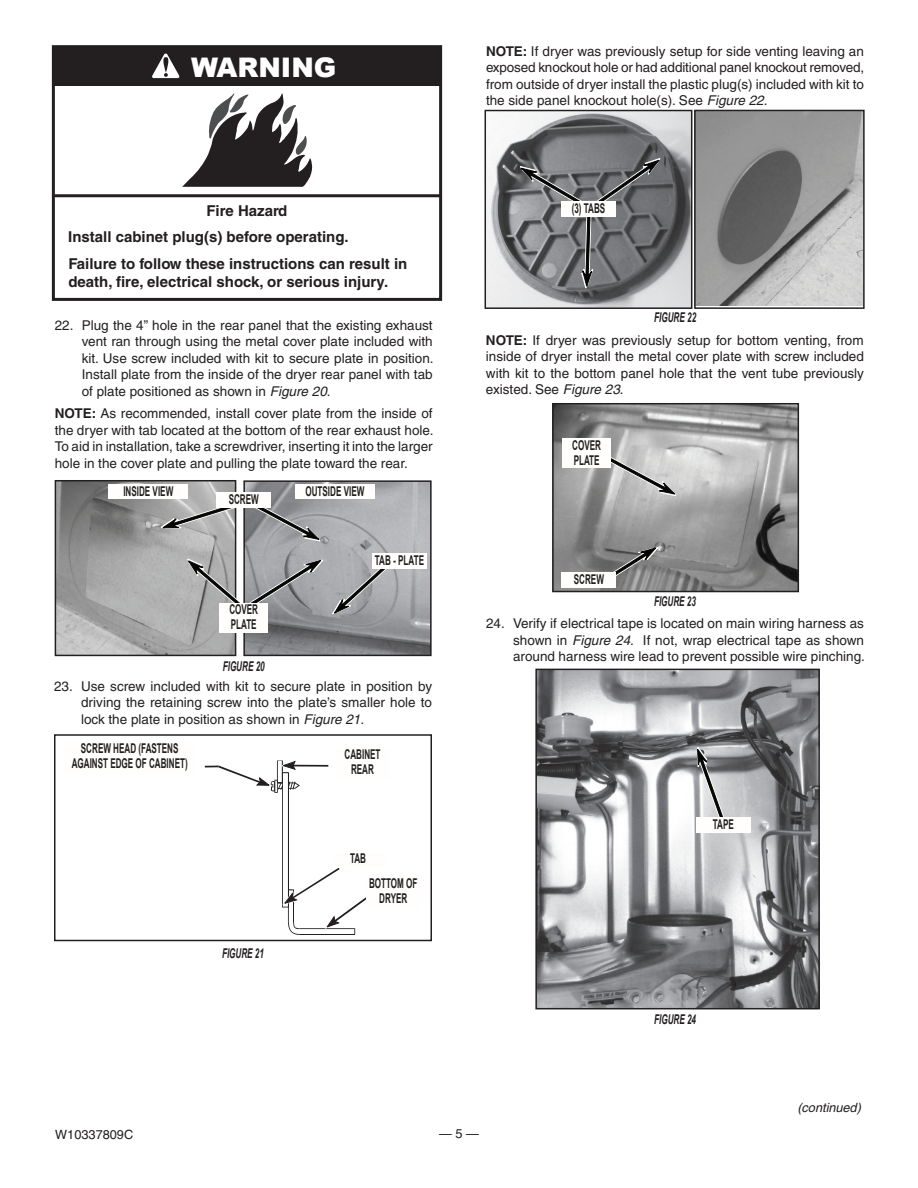
<style>
.page{position:relative;width:918px;height:1188px;background:#fff}
.page>*{position:absolute;margin:0;border:0;box-sizing:border-box;transform-origin:0 0}
.t1{font:900 27px "Arial";color:#fff}
.t2{font:700 15px/25.5px "Helvetica";color:#231f20}
.t3{font:700 14.1px/12.5px "Arial";letter-spacing:.02em;color:#231f20;text-align:center;scale:.6 1}
.t4{font:700 14.1px/12.3px "Arial";letter-spacing:.04em;color:#231f20;text-align:center;scale:.6 1}
.t5{font:13.5px/16.5px "Helvetica";color:#231f20;text-align:justify}
.t6{font:700 13.5px/15px "Arial";color:#231f20;scale:.6 1}
.t7{font:italic 700 13.5px "Arial";color:#231f20;scale:.6 1}
.t8{font:12.75px "Helvetica";color:#231f20}
.t9{font:italic 12.75px "Helvetica";color:#231f20}
.s1{font-style:italic}
.s2{font-weight:700}
</style>
<div class="page">
<hr style="left:300px;top:934px;width:55px;height:1px;background:#231f20">
<svg style="left:205px;top:761px;width:161px;height:173px"></svg>
<div style="left:54px;top:734px;width:378px;height:207px;border:2px solid #231f20"></div>
<div style="left:335px;top:747px;width:55px;height:34px;background:#fffefc"></div>
<div style="left:331px;top:852px;width:54px;height:15px;background:#fffefc"></div>
<img style="left:58px;top:483px;width:175px;height:170px">
<div style="left:55px;top:480px;width:181px;height:176px;border:2px solid #231f20"></div>
<img style="left:246px;top:483px;width:183px;height:170px">
<div style="left:243px;top:480px;width:189px;height:176px;border:2px solid #231f20"></div>
<svg style="left:332px;top:543px;width:65px;height:85px;background:#9fa0a3"></svg>
<div style="left:372px;top:553px;width:55px;height:16px;background:#fffefc"></div>
<div style="left:219px;top:603px;width:49px;height:29px;background:#fffefc"></div>
<div style="left:295px;top:484px;width:80px;height:15px;background:#fffefc"></div>
<svg style="left:161px;top:480px;width:164px;height:143px;background:#a5a6a7"></svg>
<div style="left:216px;top:492px;width:55px;height:16px;background:#fffefc"></div>
<div style="left:108px;top:484px;width:80px;height:15px;background:#fffefc"></div>
<img style="left:555px;top:406px;width:241px;height:183px">
<div style="left:552px;top:403px;width:247px;height:189px;border:2px solid #231f20"></div>
<svg style="left:595px;top:530px;width:63px;height:63px;background:#807f7f"></svg>
<svg style="left:596px;top:452px;width:85px;height:44px;background:#b6b6b6"></svg>
<div style="left:562px;top:572px;width:54px;height:16px;background:#fffefc"></div>
<div style="left:562px;top:438px;width:49px;height:30px;background:#fffefc"></div>
<img style="left:538px;top:672px;width:279px;height:334px">
<div style="left:535px;top:669px;width:285px;height:340px;border:2px solid #231f20"></div>
<svg style="left:675px;top:747px;width:72px;height:84px"></svg>
<div style="left:696px;top:817px;width:55px;height:16px;background:#fffefc"></div>
<hr style="left:53px;top:194px;width:388px;height:3px;background:#231f20">
<div style="left:53px;top:47px;width:388px;height:39px;background:#231f20"></div>
<svg style="left:152px;top:54px;width:28px;height:24px"></svg>
<div style="left:52px;top:45px;width:390px;height:256px;border:3px solid #231f20"></div>
<svg style="left:182px;top:93px;width:131px;height:94px"></svg>
<img style="left:697px;top:113px;width:165px;height:193px">
<div style="left:694px;top:110px;width:171px;height:199px;border:2px solid #231f20"></div>
<img style="left:488px;top:113px;width:201px;height:193px">
<div style="left:485px;top:110px;width:207px;height:199px;border:2px solid #231f20"></div>
<svg style="left:514px;top:158px;width:154px;height:130px;background:#737476"></svg>
<div style="left:561px;top:202px;width:55px;height:15px;background:#fffefc"></div>
<h1 class="t1" style="left:191px;top:48px;width:147px">WARNING</h1>
<p class="t2" style="left:68px;top:198px;width:282px;text-indent:138px">Fire Hazard<br>Install cabinet plug(s) before operating.</p>
<p class="t2" style="left:68px;top:255px;width:341px;line-height:18px">Failure to follow these instructions can result in death, fire, electrical shock, or serious injury.</p>
<p class="t5" style="left:82px;top:317px;width:353px;text-indent:-27px">22. Plug the 4” hole in the rear panel that the existing exhaust vent ran through using the metal cover plate included with kit. Use screw included with kit to secure plate in position.<br>Install plate from the inside of the dryer rear panel with tab of plate positioned as shown in <span class="s1">Figure 20</span>.</p>
<p class="t5" style="left:55px;top:405px;width:380px"><span class="s2">NOTE:</span> As recommended, install cover plate from the inside of the dryer with tab located at the bottom of the rear exhaust hole.<br>To aid in installation, take a screwdriver, inserting it into the larger hole in the cover plate and pulling the plate toward the rear.</p>
<p class="t6" style="left:123px;top:484px;width:85px">INSIDE VIEW</p>
<p class="t6" style="left:229px;top:492px;width:52px">SCREW</p>
<p class="t6" style="left:229px;top:602px;width:50px">COVER<br>PLATE</p>
<p class="t7" style="left:223px;top:657px;width:71px">FIGURE 20</p>
<p class="t6" style="left:305px;top:484px;width:100px">OUTSIDE VIEW</p>
<p class="t6" style="left:375px;top:553px;width:83px">TAB - PLATE</p>
<p class="t5" style="left:81px;top:678px;width:353px;text-indent:-27px">23. Use screw included with kit to secure plate in position by driving the retaining screw into the plate’s smaller hole to lock the plate in position as shown in <span class="s1">Figure 21</span>.</p>
<p class="t6" style="left:81px;top:741px;width:11px">SCREW</p>
<p class="t6" style="left:113px;top:741px;width:57px">HEAD (FASTENS</p>
<p class="t6" style="left:72px;top:756px;width:10px">AGAINST</p>
<p class="t6" style="left:110px;top:756px;width:74px">EDGE OF CABINET</p>
<p class="t6" style="left:185px;top:756px;width:6px">)</p>
<p class="t3" style="left:67px;top:745px;width:214px">SCREW HEAD (FASTENS<br>AGAINST EDGE OF CABINET)</p>
<p class="t7" style="left:222px;top:944px;width:71px">FIGURE 21</p>
<p class="t6" style="left:345px;top:747px;width:10px">CABINET</p>
<p class="t6" style="left:351px;top:762px;width:11px">REAR</p>
<p class="t4" style="left:347px;top:754px;width:67px">CABINET<br>REAR</p>
<p class="t6" style="left:350px;top:852px;width:10px">TAB</p>
<p class="t3" style="left:348px;top:855px;width:31px">TAB</p>
<p class="t6" style="left:369px;top:876px;width:11px">BOTTOM</p>
<p class="t6" style="left:406px;top:876px;width:10px">OF</p>
<p class="t6" style="left:379px;top:891px;width:20px">DRYER</p>
<p class="t3" style="left:373px;top:880px;width:77px;text-align:left">BOTTOM<br>OF DRYER</p>
<p class="t5" style="left:486px;top:43px;width:380px"><span class="s2">NOTE:</span> If dryer was previously setup for side venting leaving an exposed knockout hole or had additional panel knockout removed, from outside of dryer install the plastic plug(s) included with kit to the side panel knockout hole(s). See <span class="s1">Figure 22</span>.</p>
<p class="t6" style="left:572px;top:201px;width:57px">(3) TABS</p>
<p class="t7" style="left:654px;top:308px;width:71px">FIGURE 22</p>
<p class="t5" style="left:486px;top:332px;width:380px"><span class="s2">NOTE:</span> If dryer was previously setup for bottom venting, from inside of dryer install the metal cover plate with screw included with kit to the bottom panel hole that the vent tube previously existed. See <span class="s1">Figure 23</span>.</p>
<p class="t6" style="left:572px;top:438px;width:50px">COVER<br>PLATE</p>
<p class="t6" style="left:574px;top:572px;width:52px">SCREW</p>
<p class="t7" style="left:654px;top:592px;width:71px">FIGURE 23</p>
<p class="t5" style="left:513px;top:615px;width:353px;text-indent:-27px">24. Verify if electrical tape is located on main wiring harness as shown in <span class="s1">Figure 24</span>. If not, wrap electrical tape as shown around harness wire lead to prevent possible wire pinching.</p>
<p class="t6" style="left:713px;top:817px;width:10px">TAPE</p>
<p class="t7" style="left:654px;top:1011px;width:71px">FIGURE 24</p>
<p class="t9" style="left:797px;top:1101px;width:65px">(continued)</p>
<p class="t8" style="left:55px;top:1127px;width:79px">W10337809C</p>
<p class="t8" style="left:439px;top:1126px;width:41px">— 5 —</p>
</div>
